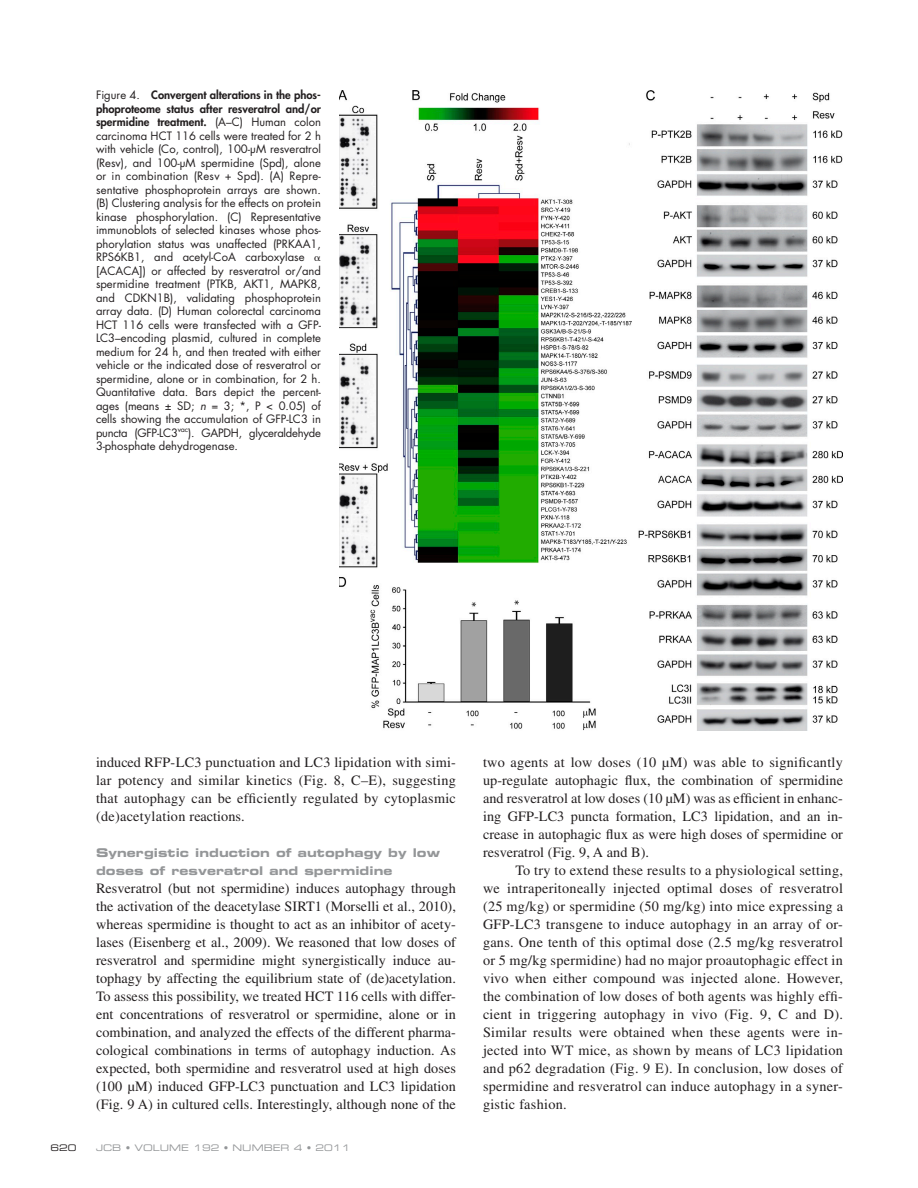
<style>
.page{position:relative;width:918px;height:1188px;background:#fff}
.page>*{position:absolute;margin:0;border:0;box-sizing:border-box;transform-origin:0 0}
.t1{font:14.25px/18px "Times LT Std";letter-spacing:.005em;color:#231f20;text-align:justify}
.t2{font:12px/18px "Eurostile LT Std Bold Ex 2";letter-spacing:.005em;color:#949698}
.t3{font:11.25px/13.5px "Futura Std";letter-spacing:-.01em;color:#231f20;text-align:justify}
.t4{font:9px "Eurostile LT Std Ex 2";color:#949698}
.t5{font:9px "Eurostile LT Std Ex 2";color:#231f20}
.s1{font-weight:800}
.s2{font-family:"Mathematical Pi One"}
.s3{font-style:italic}
</style>
<div class="page">
<img style="left:339px;top:90px;width:504px;height:640px">
<p class="t3" style="left:96px;top:89px;width:227px">Figure 4. <span class="s1">Convergent alterations in the phos&shy;phoproteome status after resveratrol and/or spermidine treatment.</span> (A–C) Human colon carcinoma HCT 116 cells were treated for 2 h with vehicle (Co, control), 100-µM resveratrol (Resv), and 100-µM spermidine (Spd), alone or in combination (Resv + Spd). (A) Repre&shy;sentative phosphoprotein arrays are shown. (B) Clustering analysis for the effects on protein kinase phosphorylation. (C) Representative immunoblots of selected kinases whose phos&shy;phorylation status was unaffected (PRKAA1, RPS6KB1, and acetyl-CoA carboxylase <span class="s2">a </span>[ACACA]) or affected by resveratrol or/and spermidine treatment (PTKB, AKT1, MAPK8, and CDKN1B), validating phosphoprotein array data. (D) Human colorectal carcinoma HCT 116 cells were transfected with a GFP-LC3–encoding plasmid, cultured in complete medium for 24 h, and then treated with either vehicle or the indicated dose of resveratrol or spermidine, alone or in combination, for 2 h.<br>Quantitative data. Bars depict the percent&shy;ages (means ± SD; <span class="s3">n</span> = 3; *, P &lt; 0.05) of cells showing the accumulation of GFP-LC3 in puncta (GFP-LC3<sup>vac</sup>). GAPDH, glyceraldehyde 3-phosphate dehydrogenase.</p>
<p class="t1" style="left:96px;top:753px;width:362px">induced RFP-LC3 punctuation and LC3 lipidation with simi&shy;lar potency and similar kinetics (Fig. 8, C–E), suggesting that autophagy can be efficiently regulated by cytoplasmic (de)acetylation reactions.</p>
<p class="t2" style="left:96px;top:843px;width:346px">Synergistic induction of autophagy by low doses of resveratrol and spermidine</p>
<p class="t1" style="left:96px;top:879px;width:362px">Resveratrol (but not spermidine) induces autophagy through the activation of the deacetylase SIRT1 (Morselli et al., 2010), whereas spermidine is thought to act as an inhibitor of acety&shy;lases (Eisenberg et al., 2009). We reasoned that low doses of resveratrol and spermidine might synergistically induce au&shy;tophagy by affecting the equilibrium state of (de)acetylation.<br>To assess this possibility, we treated HCT 116 cells with differ&shy;ent concentrations of resveratrol or spermidine, alone or in combination, and analyzed the effects of the different pharma&shy;cological combinations in terms of autophagy induction. As expected, both spermidine and resveratrol used at high doses (100 µM) induced GFP-LC3 punctuation and LC3 lipidation (Fig. 9 A) in cultured cells. Interestingly, although none of the</p>
<p class="t5" style="left:50px;top:1142px;width:28px">620</p>
<p class="t4" style="left:96px;top:1142px;width:256px">JCB • VOLUME 192 • NUMBER 4 • 2011</p>
<p class="t1" style="left:483px;top:753px;width:362px">two agents at low doses (10 µM) was able to significantly up-regulate autophagic flux, the combination of spermidine and resveratrol at low doses (10 µM) was as efficient in enhanc&shy;ing GFP-LC3 puncta formation, LC3 lipidation, and an in&shy;crease in autophagic flux as were high doses of spermidine or resveratrol (Fig. 9, A and B).</p>
<p class="t1" style="left:483px;top:861px;width:362px;text-indent:32px">To try to extend these results to a physiological setting, we intraperitoneally injected optimal doses of resveratrol (25 mg/kg) or spermidine (50 mg/kg) into mice expressing a GFP-LC3 transgene to induce autophagy in an array of or&shy;gans. One tenth of this optimal dose (2.5 mg/kg resveratrol or 5 mg/kg spermidine) had no major proautophagic effect in vivo when either compound was injected alone. However, the combination of low doses of both agents was highly effi&shy;cient in triggering autophagy in vivo (Fig. 9, C and D).<br>Similar results were obtained when these agents were in&shy;jected into WT mice, as shown by means of LC3 lipidation and p62 degradation (Fig. 9 E). In conclusion, low doses of spermidine and resveratrol can induce autophagy in a syner&shy;gistic fashion.</p>
</div>
